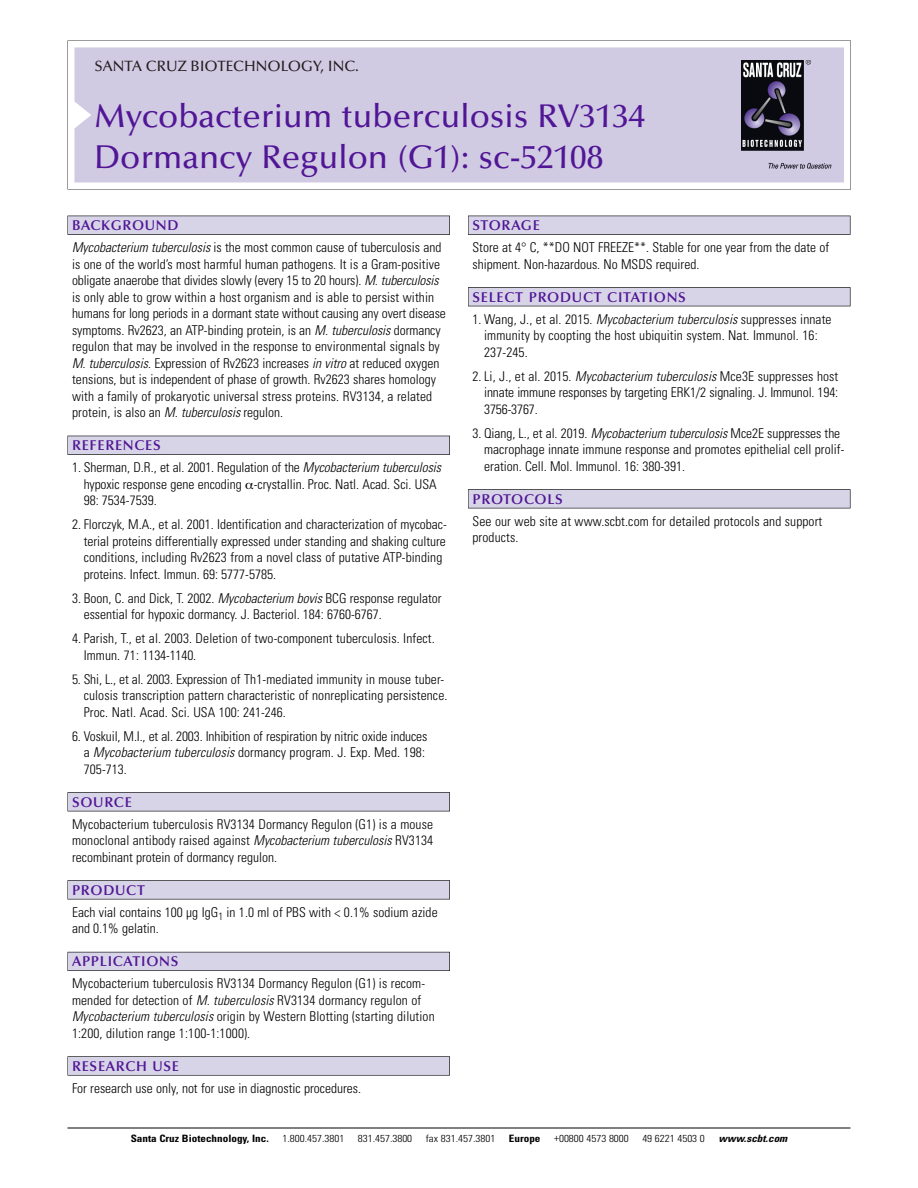
<style>
.page{position:relative;width:918px;height:1188px;background:#fff}
.page>*{position:absolute;margin:0;border:0;box-sizing:border-box;transform-origin:0 0}
.t1{font:500 33px/40.5px "Optima";color:#511695}
.t2{font:500 15px "Optima";color:#231f20}
.t3{font:600 14.25px "Optima";letter-spacing:.05em;color:#511695}
.t4{font:300 condensed 13.5px/16.5px "Univers";color:#000}
.t5{font:300 condensed 10.2px "Univers";color:#000;scale:1.1 1}
.t6{font:700 condensed 10.2px "Univers";color:#000;scale:1.1 1}
.t7{font:italic 700 condensed 10.2px "Univers";color:#000;scale:1.1 1}
.s1{font-style:italic}
</style>
<div class="page">
<svg style="left:68px;top:40px;width:783px;height:149px"></svg>
<div style="left:74px;top:47px;width:770px;height:135px;background:#d1cae3"></div>
<img style="left:741px;top:60px;width:90px;height:108px">
<div style="left:68px;top:216px;width:382px;height:19px;background:#535256"></div>
<div style="left:68px;top:216px;width:381px;height:18px;background:#d7d4e8"></div>
<div style="left:68px;top:436px;width:382px;height:19px;background:#525156"></div>
<div style="left:68px;top:436px;width:381px;height:18px;background:#d7d4e8"></div>
<div style="left:68px;top:792px;width:382px;height:19px;background:#545357"></div>
<div style="left:68px;top:793px;width:381px;height:18px;background:#d7d4e8"></div>
<div style="left:68px;top:880px;width:382px;height:19px;background:#575659"></div>
<div style="left:68px;top:881px;width:381px;height:18px;background:#d7d4e8"></div>
<div style="left:68px;top:952px;width:382px;height:19px;background:#595860"></div>
<div style="left:68px;top:952px;width:381px;height:18px;background:#d7d4e8"></div>
<svg style="left:68px;top:1056px;width:382px;height:20px"></svg>
<div style="left:68px;top:1057px;width:381px;height:18px;background:#d7d4e8"></div>
<div style="left:468px;top:216px;width:382px;height:19px;background:#535256"></div>
<div style="left:468px;top:216px;width:382px;height:18px;background:#d7d4e8"></div>
<div style="left:468px;top:287px;width:382px;height:19px;background:#515155"></div>
<div style="left:468px;top:288px;width:382px;height:18px;background:#d7d4e8"></div>
<div style="left:468px;top:489px;width:382px;height:19px;background:#545357"></div>
<div style="left:468px;top:490px;width:382px;height:18px;background:#d7d4e8"></div>
<hr style="left:68px;top:1128px;width:782px;height:1px;background:#000">
<p class="t2" style="left:94px;top:60px;width:266px">SANTA CRUZ BIOTECHNOLOGY, INC.</p>
<p class="t1" style="left:94px;top:99px;width:552px">Mycobacterium tuberculosis RV3134<br>Dormancy Regulon (G1): sc-52108</p>
<p class="t3" style="left:72px;top:219px;width:108px">BACKGROUND</p>
<p class="t4" style="left:72px;top:240px;width:375px"><span class="s1">Mycobacterium tuberculosis</span> is the most common cause of tuberculosis and is one of the world’s most harmful human pathogens. It is a Gram-positive obligate anaerobe that divides slowly (every 15 to 20 hours). <span class="s1">M.tuberculosis </span>is only able to grow within a host organism and is able to persist within humans for long periods in a dormant state without causing any overt disease symptoms. Rv2623, an ATP-binding protein, is an <span class="s1">M.tuberculosis</span> dormancy regulon that may be involved in the response to environmental signals by <span class="s1">M.tuberculosis</span>. Expression of Rv2623 increases <span class="s1">in vitro</span> at reduced oxygen tensions, but is independent of phase of growth. Rv2623 shares homology with a family of prokaryotic universal stress proteins. RV3134, a related protein, is also an <span class="s1">M.tuberculosis</span> regulon.</p>
<p class="t3" style="left:72px;top:439px;width:90px">REFERENCES</p>
<p class="t4" style="left:84px;top:460px;width:362px;text-indent:-12px">1. Sherman, D.R., et al. 2001. Regulation of the <span class="s1">Mycobacterium tuberculosis </span>hypoxic response gene encoding -crystallin. Proc. Natl. Acad. Sci. USA<br>98: 7534-7539.</p>
<p class="t4" style="left:84px;top:517px;width:365px;text-indent:-12px">2. Florczyk, M.A., et al. 2001. Identification and characterization of mycobac&shy;terial proteins differentially expressed under standing and shaking culture conditions, including Rv2623 from a novel class of putative ATP-binding proteins. Infect. Immun. 69: 5777-5785.</p>
<p class="t4" style="left:84px;top:591px;width:359px;text-indent:-12px">3. Boon, C. and Dick, T. 2002. <span class="s1">Mycobacterium bovis</span> BCG response regulator essential for hypoxic dormancy. J. Bacteriol. 184: 6760-6767.</p>
<p class="t4" style="left:84px;top:631px;width:353px;text-indent:-12px">4. Parish, T., et al. 2003. Deletion of two-component tuberculosis. Infect.<br>Immun. 71: 1134-1140.</p>
<p class="t4" style="left:84px;top:672px;width:365px;text-indent:-12px">5. Shi, L., et al. 2003. Expression of Th1-mediated immunity in mouse tuber&shy;culosis transcription pattern characteristic of nonreplicating persistence.<br>Proc. Natl. Acad. Sci. USA 100: 241-246.</p>
<p class="t4" style="left:84px;top:729px;width:345px;text-indent:-12px">6. Voskuil, M.I., et al. 2003. Inhibition of respiration by nitric oxide induces a <span class="s1">Mycobacterium tuberculosis</span> dormancy program. J. Exp. Med. 198:<br>705-713.</p>
<p class="t3" style="left:72px;top:796px;width:61px">SOURCE</p>
<p class="t4" style="left:72px;top:817px;width:363px;text-align:justify">Mycobacterium tuberculosis RV3134 Dormancy Regulon (G1) is a mouse monoclonal antibody raised against <span class="s1">Mycobacterium tuberculosis</span> RV3134 recombinant protein of dormancy regulon.</p>
<p class="t3" style="left:72px;top:884px;width:74px">PRODUCT</p>
<p class="t4" style="left:72px;top:905px;width:367px">Each vial contains 100 µg IgG<sub>1</sub> in 1.0 ml of PBS with &lt; 0.1% sodium azide and 0.1% gelatin.</p>
<p class="t3" style="left:72px;top:955px;width:108px">APPLICATIONS</p>
<p class="t4" style="left:72px;top:977px;width:364px">Mycobacterium tuberculosis RV3134 Dormancy Regulon (G1) is recom&shy;mended for detection of <span class="s1">M. tuberculosis</span> RV3134 dormancy regulon of <span class="s1">Mycobacterium tuberculosis</span> origin by Western Blotting (starting dilution 1:200, dilution range 1:100-1:1000).</p>
<p class="t3" style="left:72px;top:1060px;width:109px">RESEARCH USE</p>
<p class="t4" style="left:72px;top:1081px;width:291px">For research use only, not for use in diagnostic procedures.</p>
<p class="t3" style="left:473px;top:219px;width:69px">STORAGE</p>
<p class="t4" style="left:473px;top:240px;width:358px">Store at 4° C, **DO NOT FREEZE**. Stable for one year from the date of shipment. Non-hazardous. No MSDS required.</p>
<p class="t3" style="left:473px;top:291px;width:215px">SELECT PRODUCT CITATIONS</p>
<p class="t4" style="left:484px;top:312px;width:349px;text-indent:-12px">1. Wang, J., et al. 2015. <span class="s1">Mycobacterium tuberculosis</span> suppresses innate immunity by coopting the host ubiquitin system. Nat. Immunol. 16:<br>237-245.</p>
<p class="t4" style="left:484px;top:369px;width:356px;text-align:justify;text-indent:-12px">2. Li, J., et al. 2015. <span class="s1">Mycobacterium tuberculosis</span> Mce3E suppresses host innate immune responses by targeting ERK1/2 signaling. J. Immunol. 194:<br>3756-3767.</p>
<p class="t4" style="left:484px;top:426px;width:362px;text-indent:-12px">3. Qiang, L., et al. 2019. <span class="s1">Mycobacterium tuberculosis</span> Mce2E suppresses the macrophage innate immune response and promotes epithelial cell prolif&shy;eration. Cell. Mol. Immunol. 16: 380-391.</p>
<p class="t3" style="left:473px;top:493px;width:92px">PROTOCOLS</p>
<p class="t4" style="left:473px;top:514px;width:351px">See our web site at www.scbt.com for detailed protocols and support products.</p>
<p class="t6" style="left:131px;top:1135px;width:127px">Santa Cruz Biotechnology, Inc.</p>
<p class="t5" style="left:282px;top:1135px;width:58px">1.800.457.3801</p>
<p class="t5" style="left:358px;top:1135px;width:51px">831.457.3800</p>
<p class="t5" style="left:426px;top:1135px;width:65px">fax 831.457.3801</p>
<p class="t6" style="left:509px;top:1135px;width:30px">Europe</p>
<p class="t5" style="left:554px;top:1135px;width:69px">+00800 4573 8000</p>
<p class="t5" style="left:642px;top:1135px;width:58px">49 6221 4503 0</p>
<p class="t7" style="left:719px;top:1135px;width:66px">www.scbt.com</p>
</div>
